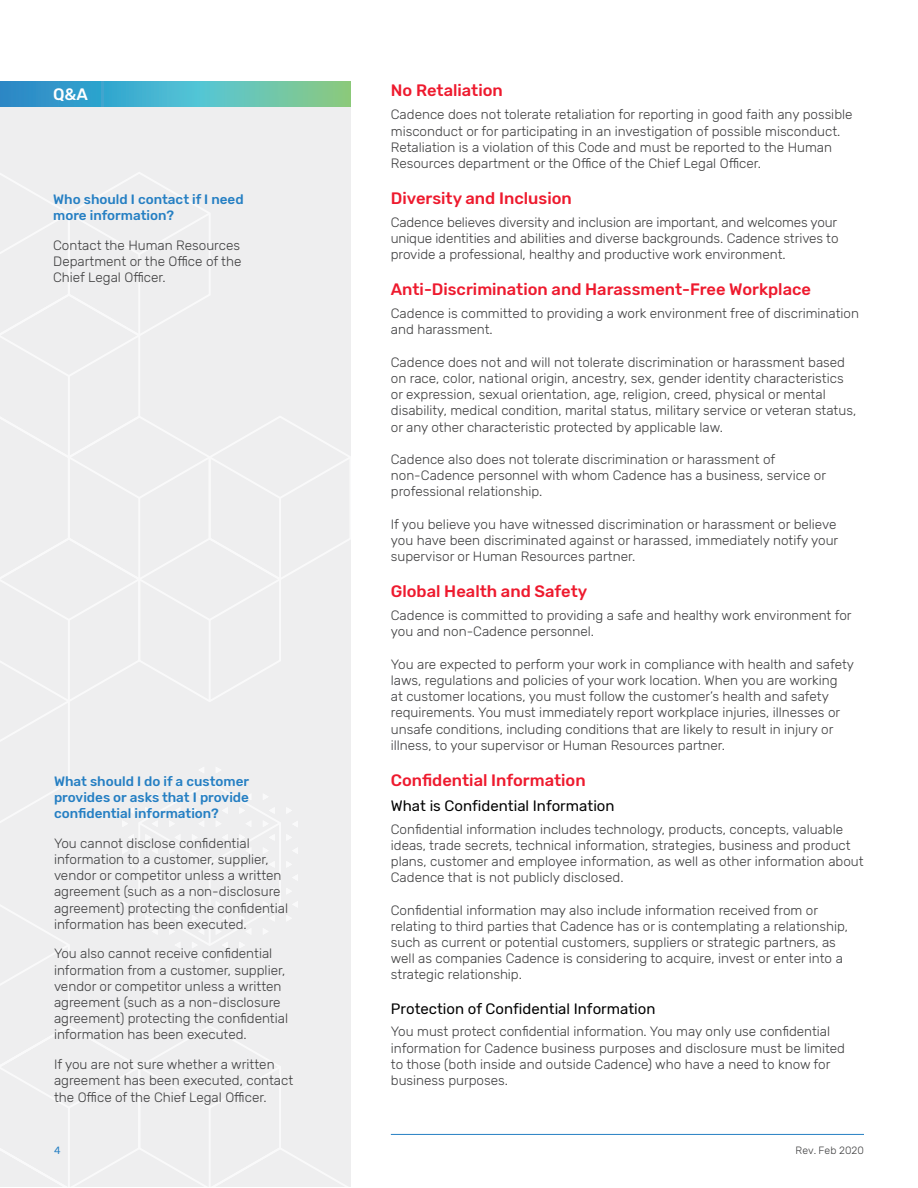
<style>
.page{position:relative;width:918px;height:1188px;background:#fff}
.page>*{position:absolute;margin:0;border:0;box-sizing:border-box;transform-origin:0 0}
.t1{font:500 16.5px "Rubik";color:#ee1a2e}
.t2{font:500 16.5px "Rubik";color:#fff}
.t3{font:15px "Rubik";color:#000}
.t4{font:300 13.5px/16.2px "Rubik";color:#3e3e3f}
.t5{font:500 13.5px/16.2px "Rubik";color:#257fc3;text-align:justify}
.t6{font:300 10.5px "Rubik";color:#3e3e3f}
.t7{font:10.5px "Rubik";color:#257fc3}
</style>
<div class="page">
<div style="left:0;top:91px;width:351px;height:1096px;background:#eeeeef"></div>
<svg style="left:0;top:172px;width:351px;height:1015px"></svg>
<svg style="left:0;top:81px;width:351px;height:25px;background:#51b3bd"></svg>
<hr style="left:391px;top:1134px;width:473px;height:1px;background:#257fc3">
<p class="t2" style="left:53px;top:84px;width:36px">Q&amp;A</p>
<p class="t5" style="left:53px;top:191px;width:192px">Who should I contact if I need more information?</p>
<p class="t4" style="left:53px;top:237px;width:190px;text-align:justify">Contact the Human Resources Department or the Office of the Chief Legal Officer.</p>
<p class="t5" style="left:54px;top:773px;width:197px">What should I do if a customer provides or asks that I provide confidential information?</p>
<p class="t4" style="left:54px;top:835px;width:236px">You cannot disclose confidential information to a customer, supplier, vendor or competitor unless a written agreement (such as a non-disclosure agreement) protecting the confidential information has been executed.</p>
<p class="t4" style="left:54px;top:946px;width:236px">You also cannot receive confidential information from a customer, supplier, vendor or competitor unless a written agreement (such as a non-disclosure agreement) protecting the confidential information has been executed.</p>
<p class="t4" style="left:54px;top:1057px;width:241px">If you are not sure whether a written agreement has been executed, contact the Office of the Chief Legal Officer.</p>
<p class="t1" style="left:391px;top:81px;width:113px">No Retaliation</p>
<p class="t4" style="left:391px;top:107px;width:463px">Cadence does not tolerate retaliation for reporting in good faith any possible misconduct or for participating in an investigation of possible misconduct.<br>Retaliation is a violation of this Code and must be reported to the Human Resources department or the Office of the Chief Legal Officer.</p>
<p class="t1" style="left:391px;top:189px;width:182px">Diversity and Inclusion</p>
<p class="t4" style="left:391px;top:215px;width:449px;text-align:justify">Cadence believes diversity and inclusion are important, and welcomes your unique identities and abilities and diverse backgrounds. Cadence strives to provide a professional, healthy and productive work environment.</p>
<p class="t1" style="left:391px;top:280px;width:422px">Anti-Discrimination and Harassment-Free Workplace</p>
<p class="t4" style="left:391px;top:306px;width:470px">Cadence is committed to providing a work environment free of discrimination and harassment.</p>
<p class="t4" style="left:391px;top:354px;width:467px">Cadence does not and will not tolerate discrimination or harassment based on race, color, national origin, ancestry, sex, gender identity characteristics or expression, sexual orientation, age, religion, creed, physical or mental disability, medical condition, marital status, military service or veteran status, or any other characteristic protected by applicable law.</p>
<p class="t4" style="left:391px;top:452px;width:437px">Cadence also does not tolerate discrimination or harassment of non-Cadence personnel with whom Cadence has a business, service or professional relationship.</p>
<p class="t4" style="left:391px;top:516px;width:449px">If you believe you have witnessed discrimination or harassment or believe you have been discriminated against or harassed, immediately notify your supervisor or Human Resources partner.</p>
<p class="t1" style="left:391px;top:582px;width:198px">Global Health and Safety</p>
<p class="t4" style="left:391px;top:608px;width:462px">Cadence is committed to providing a safe and healthy work environment for you and non-Cadence personnel.</p>
<p class="t4" style="left:391px;top:656px;width:465px">You are expected to perform your work in compliance with health and safety laws, regulations and policies of your work location. When you are working<br>at customer locations, you must follow the customer’s health and safety requirements. You must immediately report workplace injuries, illnesses or unsafe conditions, including conditions that are likely to result in injury or illness, to your supervisor or Human Resources partner.</p>
<p class="t1" style="left:391px;top:771px;width:196px">Confidential Information</p>
<p class="t3" style="left:391px;top:797px;width:225px">What is Confidential Information</p>
<p class="t4" style="left:391px;top:821px;width:474px">Confidential information includes technology, products, concepts, valuable ideas, trade secrets, technical information, strategies, business and product plans, customer and employee information, as well as other information about Cadence that is not publicly disclosed.</p>
<p class="t4" style="left:391px;top:902px;width:459px">Confidential information may also include information received from or relating to third parties that Cadence has or is contemplating a relationship, such as current or potential customers, suppliers or strategic partners, as well as companies Cadence is considering to acquire, invest or enter into a strategic relationship.</p>
<p class="t3" style="left:391px;top:1000px;width:266px">Protection of Confidential Information</p>
<p class="t4" style="left:391px;top:1024px;width:456px">You must protect confidential information. You may only use confidential information for Cadence business purposes and disclosure must be limited to those (both inside and outside Cadence) who have a need to know for business purposes.</p>
<p class="t7" style="left:54px;top:1144px;width:8px">4</p>
<p class="t6" style="left:796px;top:1144px;width:70px">Rev. Feb 2020</p>
</div>
